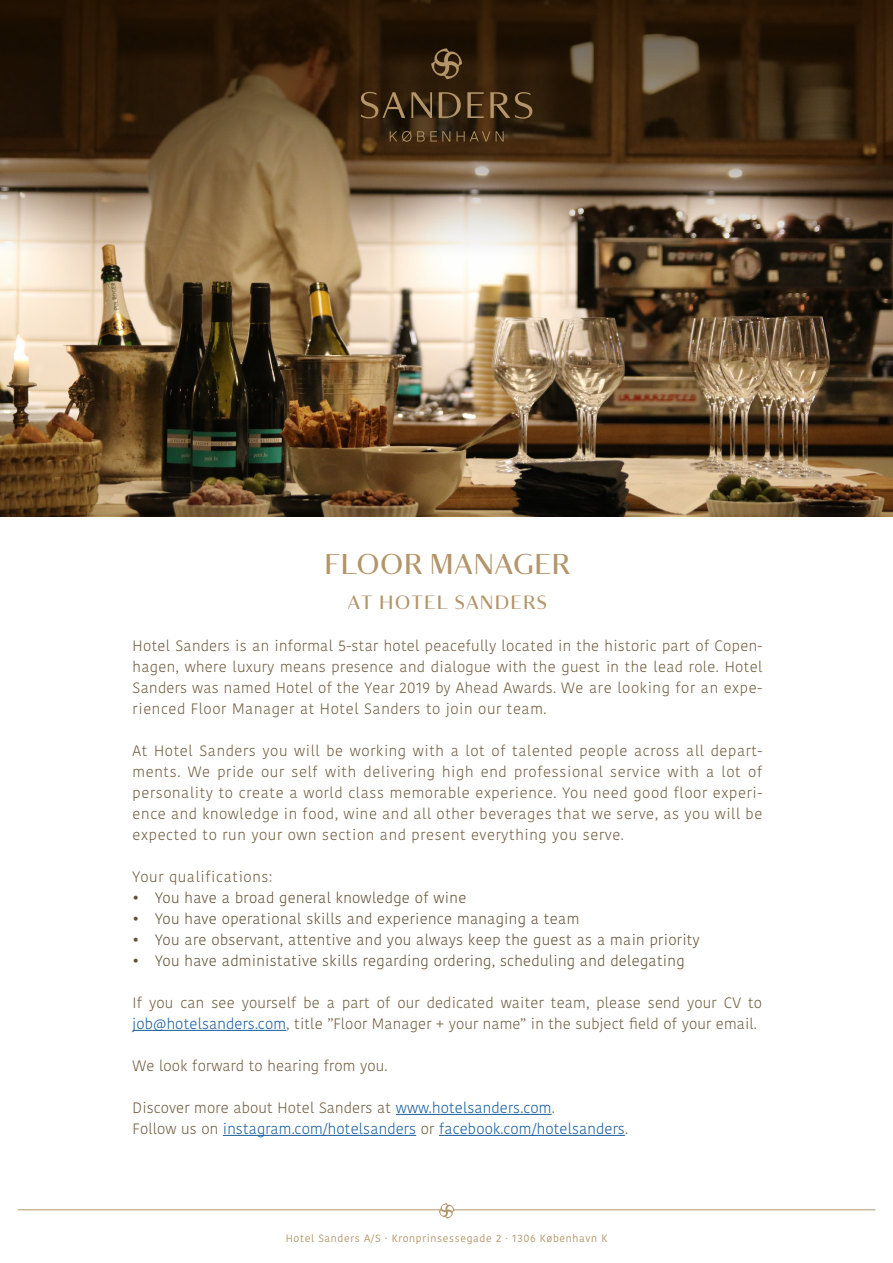
<style>
.page{position:relative;width:893px;height:1263px;background:#fff}
.page>*{position:absolute;margin:0;border:0;box-sizing:border-box;transform-origin:0 0}
.t1{font:500 27.75px "Darby Sans Poster";letter-spacing:.045em;color:#b39569}
.t2{font:500 18.6px "Darby Sans Poster";letter-spacing:.09em;color:#b39569}
.t3{font:300 15px/21px "Kohinoor Bangla";letter-spacing:.01em;color:#715d40;text-align:justify}
.t4{font:300 15px "Kohinoor Bangla";letter-spacing:.02em;color:#645237}
.t5{font:300 15px "Kohinoor Bangla";letter-spacing:.01em;color:#175d9e}
.t6{font:300 15px "Kohinoor Bangla";letter-spacing:.04em;color:#715d40}
.t7{font:10.5px "Kohinoor Bangla";letter-spacing:.06em;color:#b39569}
.s1{color:#175d9e}
.s2{color:#715d40}
</style>
<div class="page">
<img style="left:0;top:357px;width:893px;height:159px">
<hr style="left:133px;top:1030px;width:153px;height:1px;background:#175d9e">
<hr style="left:396px;top:1114px;width:156px;height:1px;background:#175d9e">
<hr style="left:223px;top:1135px;width:193px;height:1px;background:#175d9e">
<hr style="left:439px;top:1135px;width:186px;height:1px;background:#175d9e">
<hr style="left:18px;top:1209px;width:857px;height:1px;background:#b39569">
<svg style="left:439px;top:1203px;width:15px;height:15px"></svg>
<svg style="left:0;top:0;width:893px;height:357px;background:#69553e"></svg>
<svg style="left:411px;top:92px;width:21px;height:26px"></svg>
<svg style="left:439px;top:92px;width:22px;height:26px"></svg>
<svg style="left:467px;top:92px;width:17px;height:26px"></svg>
<svg style="left:361px;top:92px;width:44px;height:26px"></svg>
<svg style="left:490px;top:92px;width:42px;height:27px"></svg>
<svg style="left:390px;top:131px;width:114px;height:11px"></svg>
<svg style="left:431px;top:48px;width:31px;height:31px"></svg>
<p class="t1" style="left:325px;top:543px;width:247px">FLOOR MANAGER</p>
<p class="t2" style="left:348px;top:588px;width:201px">AT HOTEL SANDERS</p>
<p class="t3" style="left:133px;top:635px;width:631px">Hotel Sanders is an informal 5-star hotel peacefully located in the historic part of Copen&shy;hagen, where luxury means presence and dialogue with the guest in the lead role. Hotel Sanders was named Hotel of the Year 2019 by Ahead Awards. We are looking for an expe&shy;rienced Floor Manager at Hotel Sanders to join our team.</p>
<p class="t3" style="left:133px;top:740px;width:631px">At Hotel Sanders you will be working with a lot of talented people across all depart&shy;ments. We pride our self with delivering high end professional service with a lot of personality to create a world class memorable experience. You need good floor experi&shy;ence and knowledge in food, wine and all other beverages that we serve, as you will be expected to run your own section and present everything you serve.</p>
<p class="t6" style="left:133px;top:865px;width:141px">Your qualifications:</p>
<p class="t4" style="left:133px;top:886px;width:335px">• You have a broad general knowledge of wine</p>
<p class="t4" style="left:133px;top:907px;width:448px">• You have operational skills and experience managing a team</p>
<p class="t4" style="left:133px;top:928px;width:569px">• You are observant, attentive and you always keep the guest as a main priority</p>
<p class="t4" style="left:133px;top:949px;width:553px">• You have administative skills regarding ordering, scheduling and delegating</p>
<p class="t3" style="left:133px;top:992px;width:631px">If you can see yourself be a part of our dedicated waiter team, please send your CV to <span class="s1">job@hotelsanders.com</span>, title ”Floor Manager + your name” in the subject field of your email.</p>
<p class="t3" style="left:133px;top:1055px;width:256px">We look forward to hearing from you.</p>
<p class="t3" style="left:133px;top:1097px;width:424px">Discover more about Hotel Sanders at <span class="s1">www.hotelsanders.com</span>.</p>
<p class="t5" style="left:133px;top:1117px;width:497px"><span class="s2">Follow us on</span> instagram.com/hotelsanders <span class="s2">or</span> facebook.com/hotelsanders<span class="s2">.</span></p>
<p class="t7" style="left:286px;top:1230px;width:323px">Hotel Sanders A/S · Kronprinsessegade 2 · 1306 København K</p>
</div>
